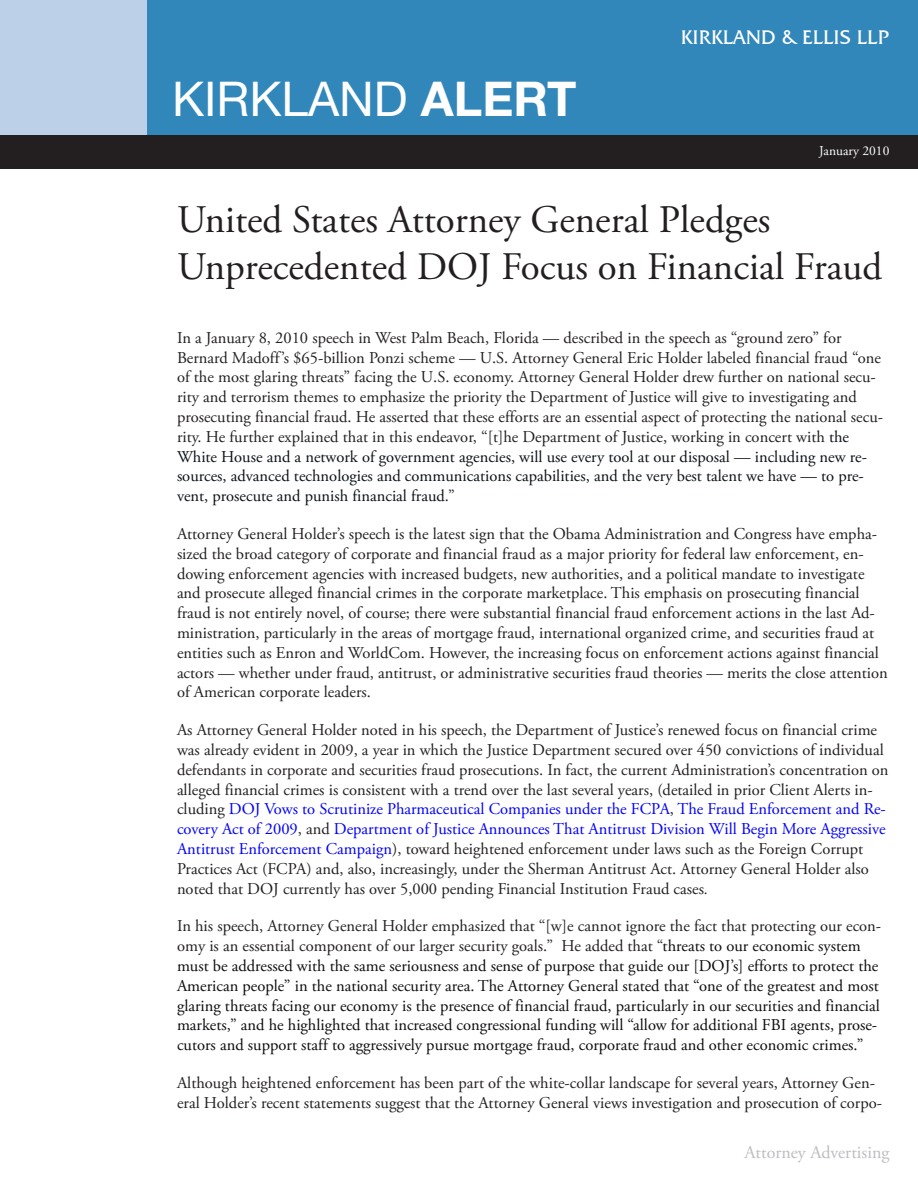
<style>
.page{position:relative;width:918px;height:1188px;background:#fff}
.page>*{position:absolute;margin:0;border:0;box-sizing:border-box;transform-origin:0 0}
.t1{font:48px "Helvetica Neue LT Std";color:#fff}
.t2{font:39px/46.8px "Adobe Garamond Pro";color:#231f20}
.t3{font:20.25px "Friz Quadrata IT Cby BT";color:#fff}
.t4{font:18px "Adobe Garamond Pro";color:#bcbdc0}
.t5{font:16.5px/19.8px "Adobe Garamond Pro";color:#231f20}
.t6{font:16.5px/19.8px "Adobe Garamond Pro";color:#0d0c0f}
.t7{font:13.5px "Adobe Garamond Pro";color:#fff}
.s1{font-weight:700}
.s2{color:#0b1217}
.s3{color:#00f}
.s4{font-style:italic}
.s5{color:#231f20}
</style>
<div class="page">
<div style="left:119px;top:0;width:799px;height:135px;background:#3287ba"></div>
<div style="left:0;top:0;width:146px;height:135px;background:#bcd0e7"></div>
<div style="left:0;top:135px;width:918px;height:34px;background:#231f20"></div>
<h1 class="t1" style="left:172px;top:81px;width:406px">KIRKLAND <span class="s1">ALERT</span></h1>
<p class="t3" style="left:681px;top:25px;width:210px">KIRKLAND &amp; ELLIS LLP</p>
<p class="t7" style="left:819px;top:145px;width:72px">January 2010</p>
<h2 class="t2" style="left:177px;top:200px;width:707px">United States Attorney General Pledges<br>Unprecedented DOJ Focus on Financial Fraud</h2>
<p class="t5" style="left:177px;top:329px;width:708px">In a January 8, 2010 speech in West Palm Beach, Florida — described in the speech as “ground zero” for Bernard Madoff’s $65-billion Ponzi scheme — U.S. Attorney General Eric Holder labeled financial fraud “one of the most glaring threats” facing the U.S. economy. Attorney General Holder drew further on national secu&shy;rity and terrorism themes to emphasize the priority the Department of Justice will give to investigating and prosecuting financial fraud. He asserted that these efforts are an essential aspect of protecting the national secu&shy;rity. He further explained that in this endeavor, “[t]he Department of Justice, working in concert with <span class="s2">the White House and a network of government agencies, will use every tool at our disposal — including new re&shy;sources, advanced technologies and communications capabilities, and the very best talent we have — to pre&shy;vent, prosecute and punish financial fraud</span>.”</p>
<p class="t5" style="left:177px;top:525px;width:712px">Attorney General Holder’s speech is the latest sign that the Obama Administration and Congress have empha&shy;sized the broad category of corporate and financial fraud as a major priority for federal law enforcement, en&shy;dowing enforcement agencies with increased budgets, new authorities, and a political mandate to investigate and prosecute alleged financial crimes in the corporate marketplace. This emphasis on prosecuting financial fraud is not entirely novel, of course; there were substantial financial fraud enforcement actions in the last Ad&shy;ministration, particularly in the areas of mortgage fraud, international organized crime, and securities fraud at entities such as Enron and WorldCom. However, the increasing focus on enforcement actions against financial actors — whether under fraud, antitrust, or administrative securities fraud theories — merits the close attention of American corporate leaders.</p>
<p class="t5" style="left:177px;top:721px;width:713px">As Attorney General Holder noted in his speech, the Department of Justice’s renewed focus on financial crime was already evident in 2009, a year in which the Justice Department secured over 450 convictions of individual defendants in corporate and securities fraud prosecutions. In fact, the current Administration’s concentration on alleged financial crimes is consistent with a trend over the last several years, (detailed in prior Client Alerts in&shy;cluding <span class="s3">DOJ Vows to Scrutinize Pharmaceutical Companies under the FCPA</span>, <span class="s3">The Fraud Enforcement and Re&shy;covery Act of 2009</span>, and <span class="s3">Department of Justice Announces That Antitrust Division Will Begin More Aggressive Antitrust Enforcement Campaign</span>), toward heightened enforcement under laws such as the Foreign Corrupt Practices Act (FCPA) and, also, increasingly, under the Sherman Antitrust Act. Attorney General Holder also noted that DOJ currently has over 5,000 pending Financial Institution Fraud cases<span class="s4">.</span></p>
<p class="t6" style="left:177px;top:918px;width:706px"><span class="s5">In his speech, Attorney General Holder emphasized that “[w]e cannot ignore the fact that protecting our econ&shy;omy is an essential component of our larger security goals.” He added that “</span>threats to our economic system must be addressed with the same seriousness and sense of purpose that guide our [DOJ’s] efforts to protect the American people” in the national security area. The Attorney General stated that “one of the greatest and most glaring threats facing our economy is the presence of financial fraud, particularly in our securities and financial markets,” and he highlighted that increased congressional funding will “allow for additional FBI agents, prose&shy;cutors and support staff to aggressively pursue mortgage fraud, corporate fraud and other economic crimes.”</p>
<p class="t5" style="left:177px;top:1074px;width:707px">Although heightened enforcement has been part of the white-collar landscape for several years, Attorney Gen&shy;eral Holder’s recent statements suggest that the Attorney General views investigation and prosecution of corpo-</p>
<p class="t4" style="left:745px;top:1145px;width:146px">Attorney Advertising</p>
</div>
